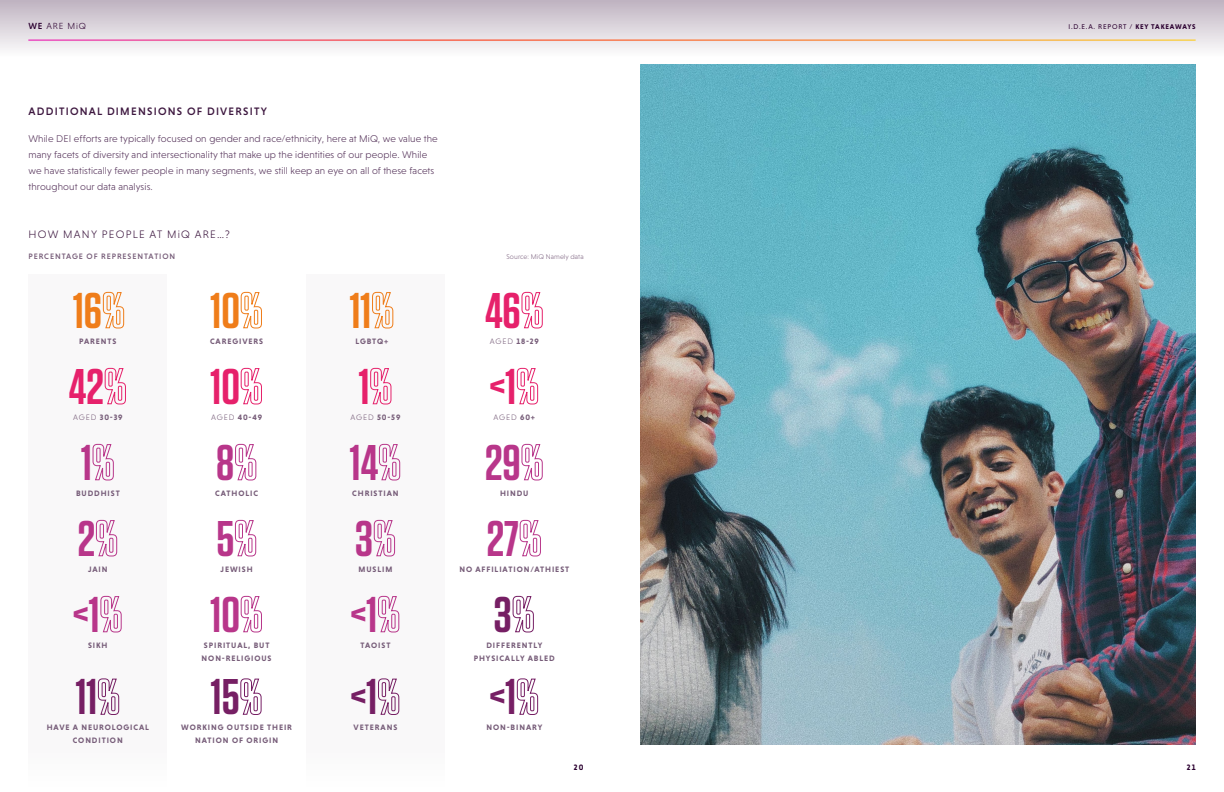
<style>
.page{position:relative;width:1224px;height:792px;background:#fff}
.page>*{position:absolute;margin:0;border:0;box-sizing:border-box;transform-origin:0 0}
.t1{font:600 50px "Tungsten";color:#b8368a}
.t2{font:600 50px "Tungsten";color:#e6216b}
.t3{font:600 50px "Tungsten";color:#761f64}
.t4{font:600 50px "Tungsten";color:#ef7d1a}
.t5{font:500 11px "Niveau Grotesk";letter-spacing:.115em;color:#3d173f}
.t6{font:300 11px "Niveau Grotesk";letter-spacing:.115em;color:#3d173f}
.t7{font:300 10px/16px "Niveau Grotesk";letter-spacing:.01em;color:#55335a}
.t8{font:300 9px "Niveau Grotesk";letter-spacing:.1em;color:#2b0030}
.t9{font:700 8px/13px "Niveau Grotesk";letter-spacing:.115em;color:#775d79;text-align:center}
.t10{font:500 8px "Niveau Grotesk";letter-spacing:.115em;color:#775d79}
.t11{font:300 8px "Niveau Grotesk";color:#775d79}
.t12{font:700 8px "Niveau Grotesk";color:#2b0030}
.t13{font:7px "Niveau Grotesk";letter-spacing:.115em;color:#2b0030}
.t14{font:300 7px "Niveau Grotesk";letter-spacing:.01em;color:#806683}
.t15{font:700 7px "Niveau Grotesk";letter-spacing:.105em;color:#2b0030}
.s1{font-weight:500}
.s2{color:#fff}
.s3{font-weight:300}
.s4{font-weight:700}
</style>
<div class="page">
<div style="left:28px;top:274px;width:139px;height:518px;background:#f9f8f9"></div>
<div style="left:306px;top:274px;width:139px;height:518px;background:#f9f8f9"></div>
<div style="left:0;top:0;width:1224px;height:57px;background:linear-gradient(to bottom,#bfb2c0,#fdfefd)"></div>
<hr style="left:28px;top:40px;width:1168px;height:1px;background:#fff">
<img style="left:640px;top:64px;width:556px;height:681px">
<p class="t8" style="left:28px;top:21px;width:59px"><span class="s1">WE</span> ARE MiQ</p>
<p class="t13" style="left:1069px;top:22px;width:124px">I.D.E.A. REPORT / <span class="s2">THE BIG TREND</span></p>
<p class="t15" style="left:1135px;top:22px;width:62px">KEY TAKEAWAYS</p>
<p class="t5" style="left:28px;top:105px;width:240px">ADDITIONAL DIMENSIONS OF DIVERSITY</p>
<p class="t7" style="left:28px;top:131px;width:411px">While DEI efforts are typically focused on gender and race/ethnicity, here at MiQ, we value the many facets of diversity and intersectionality that make up the identities of our people. While we have statistically fewer people in many segments, we still keep an eye on all of these facets throughout our data analysis.</p>
<p class="t6" style="left:28px;top:228px;width:203px">HOW MANY PEOPLE AT MiQ ARE…?</p>
<p class="t10" style="left:28px;top:252px;width:148px">PERCENTAGE OF REPRESENTATION</p>
<p class="t14" style="left:507px;top:253px;width:79px">Source: MiQ Namely data</p>
<h1 class="t4" style="left:73px;top:284px;width:53px">16%</h1>
<h1 class="t4" style="left:211px;top:284px;width:54px">10%</h1>
<h1 class="t4" style="left:350px;top:284px;width:46px">11%</h1>
<h1 class="t2" style="left:485px;top:284px;width:60px">46%</h1>
<p class="t9" style="left:79px;top:334px;width:39px">PARENTS</p>
<p class="t9" style="left:210px;top:334px;width:55px">CAREGIVERS</p>
<p class="t9" style="left:355px;top:334px;width:34px">LGBTQ+</p>
<p class="t9" style="left:490px;top:334px;width:51px"><span class="s3">AGED</span> 18-29</p>
<h1 class="t2" style="left:69px;top:360px;width:59px">42%</h1>
<h1 class="t2" style="left:211px;top:360px;width:54px">10%</h1>
<h1 class="t2" style="left:359px;top:360px;width:35px">1%</h1>
<h1 class="t2" style="left:490px;top:360px;width:51px">&lt;1%</h1>
<p class="t9" style="left:73px;top:410px;width:51px"><span class="s3">AGED</span> 30-39</p>
<p class="t9" style="left:211px;top:410px;width:53px"><span class="s3">AGED</span> 40-49</p>
<p class="t9" style="left:350px;top:410px;width:51px"><span class="s3">AGED</span> 50-59</p>
<p class="t11" style="left:493px;top:412px;width:43px">AGED <span class="s4">60+</span></p>
<h1 class="t1" style="left:81px;top:436px;width:35px">1%</h1>
<h1 class="t1" style="left:216px;top:436px;width:42px">8%</h1>
<h1 class="t1" style="left:350px;top:436px;width:52px">14%</h1>
<h1 class="t1" style="left:485px;top:436px;width:60px">29%</h1>
<p class="t9" style="left:76px;top:486px;width:45px">BUDDHIST</p>
<p class="t9" style="left:215px;top:486px;width:44px">CATHOLIC</p>
<p class="t9" style="left:352px;top:486px;width:48px">CHRISTIAN</p>
<p class="t9" style="left:500px;top:486px;width:30px">HINDU</p>
<h1 class="t1" style="left:78px;top:512px;width:42px">2%</h1>
<h1 class="t1" style="left:216px;top:512px;width:42px">5%</h1>
<h1 class="t1" style="left:355px;top:512px;width:42px">3%</h1>
<h1 class="t1" style="left:487px;top:512px;width:56px">27%</h1>
<p class="t9" style="left:88px;top:562px;width:21px">JAIN</p>
<p class="t9" style="left:221px;top:562px;width:34px">JEWISH</p>
<p class="t9" style="left:358px;top:562px;width:35px">MUSLIM</p>
<p class="t9" style="left:459px;top:562px;width:111px">NO AFFILIATION/ATHIEST</p>
<h1 class="t1" style="left:73px;top:588px;width:51px">&lt;1%</h1>
<h1 class="t1" style="left:211px;top:588px;width:54px">10%</h1>
<h1 class="t1" style="left:351px;top:588px;width:51px">&lt;1%</h1>
<h1 class="t3" style="left:494px;top:588px;width:42px">3%</h1>
<p class="t9" style="left:88px;top:638px;width:21px">SIKH</p>
<p class="t9" style="left:202px;top:638px;width:71px;text-align:left">SPIRITUAL, BUT<br>NON-RELIGIOUS</p>
<p class="t9" style="left:361px;top:638px;width:31px">TAOIST</p>
<p class="t9" style="left:474px;top:638px;width:83px">DIFFERENTLY<br>PHYSICALLY ABLED</p>
<h1 class="t3" style="left:76px;top:670px;width:46px">11%</h1>
<h1 class="t3" style="left:211px;top:670px;width:53px">15%</h1>
<h1 class="t3" style="left:351px;top:670px;width:51px">&lt;1%</h1>
<h1 class="t3" style="left:490px;top:670px;width:51px">&lt;1%</h1>
<p class="t9" style="left:47px;top:721px;width:104px">HAVE A NEUROLOGICAL<br>CONDITION</p>
<p class="t9" style="left:181px;top:721px;width:112px">WORKING OUTSIDE THEIR<br>NATION OF ORIGIN</p>
<p class="t9" style="left:354px;top:721px;width:45px">VETERANS</p>
<p class="t9" style="left:487px;top:721px;width:57px">NON-BINARY</p>
<p class="t12" style="left:574px;top:763px;width:11px">20</p>
<p class="t12" style="left:1187px;top:763px;width:10px">21</p>
</div>
